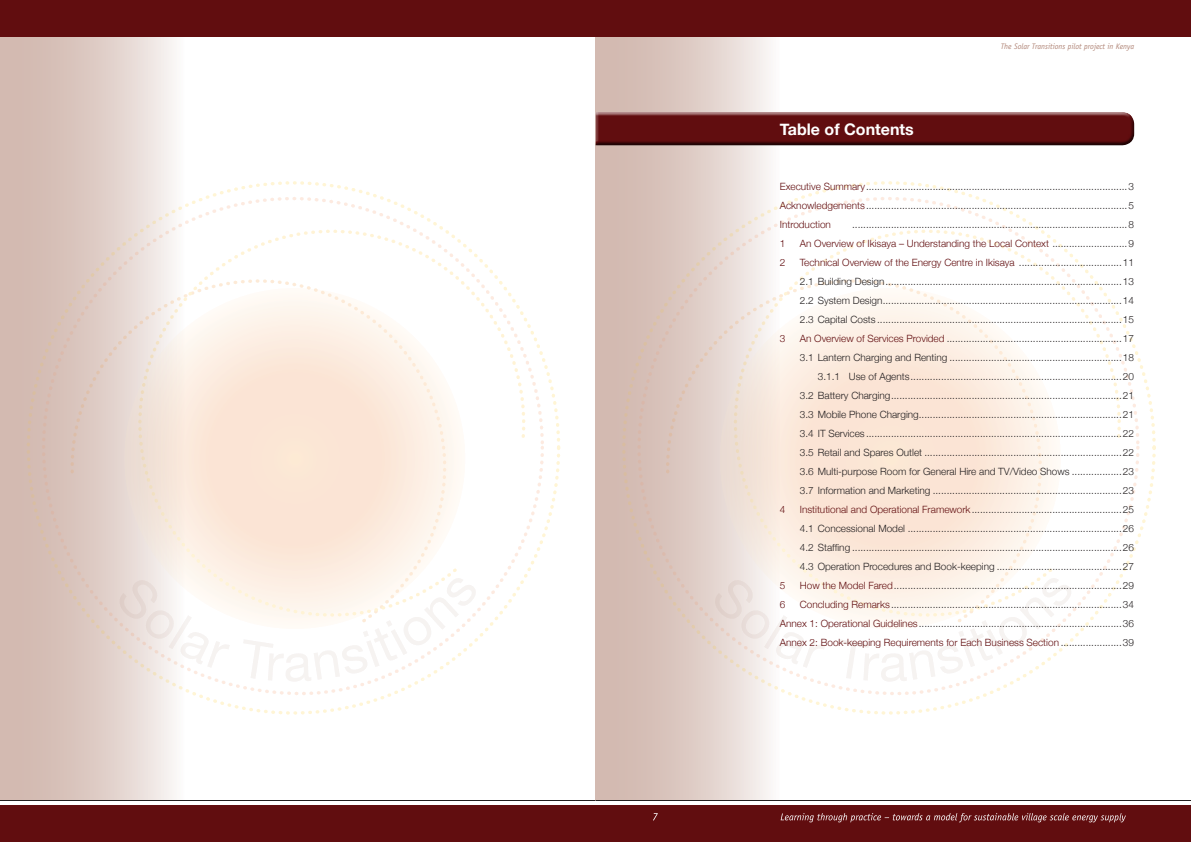
<style>
.page{position:relative;width:1191px;height:842px;background:#fff}
.page>*{position:absolute;margin:0;border:0;box-sizing:border-box;transform-origin:0 0}
.t1{font:700 16px "Helvetica Neue";color:#fff}
.t2{font:300 10px/19px "Helvetica Neue";color:#231f20;text-align:justify}
.t3{font:300 10px "Helvetica Neue";color:#610d0f}
.t4{font:italic 8px "Officina Sans";color:#b18678}
.s1{color:#610d0f}
.s2{color:#231f20}
</style>
<div class="page">
<div style="left:0;top:36px;width:184px;height:764px;background:linear-gradient(to right,#cbaea4,#f6f1ef)"></div>
<svg style="left:69px;top:278px;width:67px;height:350px;background:#dfcec7"></svg>
<svg style="left:136px;top:228px;width:391px;height:390px"></svg>
<svg style="left:119px;top:580px;width:111px;height:88px"></svg>
<svg style="left:243px;top:578px;width:233px;height:104px"></svg>
<div style="left:0;top:805px;width:595px;height:37px;background:#610d0f"></div>
<hr style="left:0;top:800px;width:595px;height:1px;background:#231f20">
<div style="left:0;top:0;width:595px;height:36px;background:#610d0f"></div>
<div style="left:595px;top:36px;width:184px;height:764px;background:linear-gradient(to right,#cbaea4,#f5f0ee)"></div>
<div style="left:595px;top:805px;width:596px;height:37px;background:#610d0f"></div>
<svg style="left:653px;top:813px;width:472px;height:9px"></svg>
<div style="left:595px;top:0;width:596px;height:36px;background:#610d0f"></div>
<hr style="left:595px;top:800px;width:596px;height:1px;background:#231f20">
<svg style="left:664px;top:278px;width:68px;height:350px;background:#e0cec7"></svg>
<svg style="left:732px;top:228px;width:390px;height:390px"></svg>
<svg style="left:715px;top:580px;width:110px;height:88px"></svg>
<svg style="left:838px;top:578px;width:233px;height:104px"></svg>
<div style="left:595px;top:112px;width:540px;height:32px;background:#fff;opacity:.75"></div>
<div style="left:595px;top:115px;width:540px;height:31px;background:#231f20;opacity:.75"></div>
<h1 class="t1" style="left:780px;top:116px;width:135px">Table of Contents</h1>
<p class="t4" style="left:1001px;top:41px;width:135px">The Solar Transitions pilot project in Kenya</p>
<p class="t2" style="left:780px;top:176px;width:355px"><span class="s1">Executive Summary</span>..............................................................................................3<br><span class="s1">Acknowledgements</span>..............................................................................................5<br><span class="s1">Introduction</span></p>
<p class="t2" style="left:852px;top:214px;width:283px">...................................................................................................8</p>
<p class="t3" style="left:780px;top:235px;width:7px">1</p>
<p class="t3" style="left:800px;top:235px;width:335px">An Overview of Ikisaya – Understanding the Local Context <span class="s2">...........................9</span></p>
<p class="t3" style="left:780px;top:254px;width:7px">2</p>
<p class="t2" style="left:800px;top:252px;width:336px"><span class="s1">Technical Overview of the Energy Centre in Ikisaya</span> .....................................11<br>2.1 Building Design.....................................................................................13<br>2.2 System Design......................................................................................14<br>2.3 Capital Costs ........................................................................................15</p>
<p class="t3" style="left:780px;top:330px;width:7px">3</p>
<p class="t2" style="left:800px;top:328px;width:336px;text-align:right"><span class="s1">An Overview of Services Provided</span> ...............................................................17<br>3.1 Lantern Charging and Renting ..............................................................18<br>3.1.1 Use of Agents............................................................................20<br>3.2 Battery Charging...................................................................................21<br>3.3 Mobile Phone Charging.........................................................................21<br>3.4 IT Services ............................................................................................22<br>3.5 Retail and Spares Outlet .......................................................................22<br>3.6 Multi-purpose Room for General Hire and TV/Video Shows ..................23<br>3.7 Information and Marketing ....................................................................23</p>
<p class="t3" style="left:780px;top:501px;width:7px">4</p>
<p class="t2" style="left:800px;top:499px;width:336px"><span class="s1">Institutional and Operational Framework</span>......................................................25<br>4.1 Concessional Model .............................................................................26<br>4.2 Staffing .................................................................................................26<br>4.3 Operation Procedures and Book-keeping .............................................27</p>
<p class="t3" style="left:780px;top:577px;width:7px">5</p>
<p class="t2" style="left:800px;top:575px;width:335px"><span class="s1">How the Model Fared</span>..................................................................................29</p>
<p class="t3" style="left:780px;top:596px;width:7px">6</p>
<p class="t2" style="left:780px;top:594px;width:355px;text-indent:20px"><span class="s1">Concluding Remarks</span>...................................................................................34<br><span class="s1">Annex 1: Operational Guidelines</span>.........................................................................36<br><span class="s1">Annex 2: Book-keeping Requirements for Each Business Section</span> ......................39</p>
</div>
